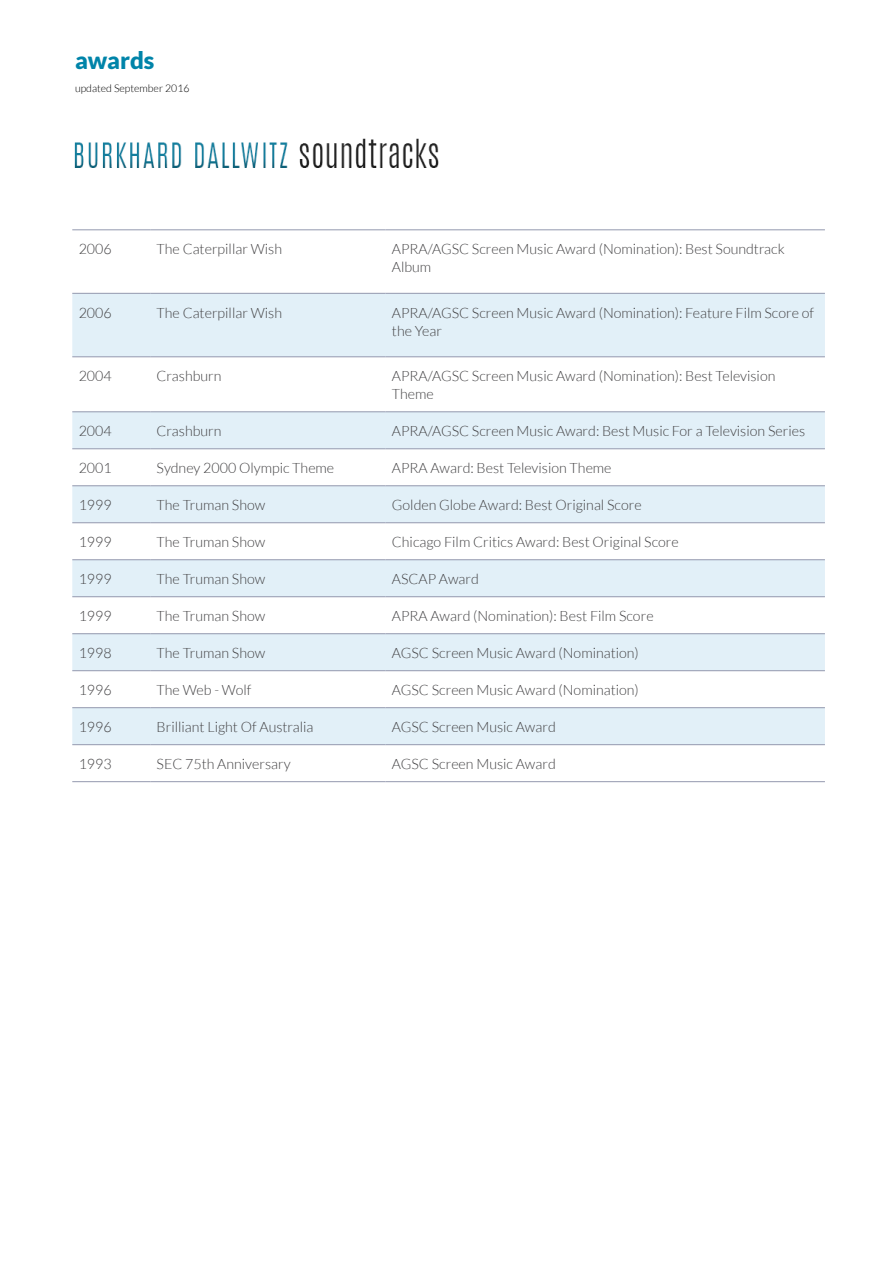
<style>
.page{position:relative;width:893px;height:1263px;background:#fff}
.page>*{position:absolute;margin:0;border:0;box-sizing:border-box;transform-origin:0 0}
.t1{font:900 24px "Lato";color:#0084a9}
.t2{font:300 14.25px/18px "Lato";color:#414042}
.t3{font:300 10.5px "Lato";color:#000}
</style>
<div class="page">
<img style="left:74px;top:138px;width:365px;height:30px">
<svg style="left:72px;top:294px;width:753px;height:450px;fill:#e2f0f8"></svg>
<hr style="left:72px;top:230px;width:78px;height:1px;background:#9398ae">
<hr style="left:150px;top:230px;width:236px;height:1px;background:#9398ae">
<hr style="left:386px;top:230px;width:439px;height:1px;background:#9398ae">
<hr style="left:72px;top:293px;width:78px;height:1px;background:#9398ae">
<hr style="left:150px;top:293px;width:236px;height:1px;background:#9398ae">
<hr style="left:386px;top:293px;width:439px;height:1px;background:#9398ae">
<hr style="left:72px;top:357px;width:78px;height:1px;background:#9398ae">
<hr style="left:150px;top:357px;width:236px;height:1px;background:#9398ae">
<hr style="left:386px;top:357px;width:439px;height:1px;background:#9398ae">
<hr style="left:72px;top:411px;width:78px;height:1px;background:#9398ae">
<hr style="left:150px;top:411px;width:236px;height:1px;background:#9398ae">
<hr style="left:386px;top:411px;width:439px;height:1px;background:#9398ae">
<hr style="left:72px;top:448px;width:78px;height:1px;background:#9398ae">
<hr style="left:150px;top:448px;width:236px;height:1px;background:#9398ae">
<hr style="left:386px;top:448px;width:439px;height:1px;background:#9398ae">
<hr style="left:72px;top:485px;width:78px;height:1px;background:#9398ae">
<hr style="left:150px;top:485px;width:236px;height:1px;background:#9398ae">
<hr style="left:386px;top:485px;width:439px;height:1px;background:#9398ae">
<hr style="left:72px;top:522px;width:78px;height:1px;background:#9398ae">
<hr style="left:150px;top:522px;width:236px;height:1px;background:#9398ae">
<hr style="left:386px;top:522px;width:439px;height:1px;background:#9398ae">
<hr style="left:72px;top:559px;width:78px;height:1px;background:#9398ae">
<hr style="left:150px;top:559px;width:236px;height:1px;background:#9398ae">
<hr style="left:386px;top:559px;width:439px;height:1px;background:#9398ae">
<hr style="left:72px;top:596px;width:78px;height:1px;background:#9398ae">
<hr style="left:150px;top:596px;width:236px;height:1px;background:#9398ae">
<hr style="left:386px;top:596px;width:439px;height:1px;background:#9398ae">
<hr style="left:72px;top:633px;width:78px;height:1px;background:#9398ae">
<hr style="left:150px;top:633px;width:236px;height:1px;background:#9398ae">
<hr style="left:386px;top:633px;width:439px;height:1px;background:#9398ae">
<hr style="left:72px;top:670px;width:78px;height:1px;background:#9398ae">
<hr style="left:150px;top:670px;width:236px;height:1px;background:#9398ae">
<hr style="left:386px;top:670px;width:439px;height:1px;background:#9398ae">
<hr style="left:72px;top:707px;width:78px;height:1px;background:#9398ae">
<hr style="left:150px;top:707px;width:236px;height:1px;background:#9398ae">
<hr style="left:386px;top:707px;width:439px;height:1px;background:#9398ae">
<hr style="left:72px;top:744px;width:78px;height:1px;background:#9398ae">
<hr style="left:150px;top:744px;width:236px;height:1px;background:#9398ae">
<hr style="left:386px;top:744px;width:439px;height:1px;background:#9398ae">
<hr style="left:72px;top:781px;width:78px;height:1px;background:#9398ae">
<hr style="left:150px;top:781px;width:236px;height:1px;background:#9398ae">
<hr style="left:386px;top:781px;width:439px;height:1px;background:#9398ae">
<h1 class="t1" style="left:75px;top:46px;width:81px">awards</h1>
<p class="t3" style="left:75px;top:82px;width:116px">updated September 2016</p>
<p class="t2" style="left:79px;top:240px;width:35px">2006</p>
<p class="t2" style="left:157px;top:240px;width:127px">The Caterpillar Wish</p>
<p class="t2" style="left:392px;top:240px;width:394px">APRA/AGSC Screen Music Award (Nomination): Best Soundtrack<br>Album</p>
<p class="t2" style="left:79px;top:303px;width:35px">2006</p>
<p class="t2" style="left:157px;top:303px;width:127px">The Caterpillar Wish</p>
<p class="t2" style="left:392px;top:303px;width:424px">APRA/AGSC Screen Music Award (Nomination): Feature Film Score of the Year</p>
<p class="t2" style="left:79px;top:367px;width:35px">2004</p>
<p class="t2" style="left:157px;top:367px;width:66px">Crashburn</p>
<p class="t2" style="left:392px;top:367px;width:385px">APRA/AGSC Screen Music Award (Nomination): Best Television<br>Theme</p>
<p class="t2" style="left:79px;top:422px;width:35px">2004</p>
<p class="t2" style="left:157px;top:422px;width:66px">Crashburn</p>
<p class="t2" style="left:392px;top:422px;width:415px">APRA/AGSC Screen Music Award: Best Music For a Television Series</p>
<p class="t2" style="left:79px;top:459px;width:35px">2001</p>
<p class="t2" style="left:157px;top:459px;width:179px">Sydney 2000 Olympic Theme</p>
<p class="t2" style="left:392px;top:459px;width:221px">APRA Award: Best Television Theme</p>
<p class="t2" style="left:79px;top:496px;width:35px">1999</p>
<p class="t2" style="left:157px;top:496px;width:110px">The Truman Show</p>
<p class="t2" style="left:392px;top:496px;width:251px">Golden Globe Award: Best Original Score</p>
<p class="t2" style="left:79px;top:533px;width:35px">1999</p>
<p class="t2" style="left:157px;top:533px;width:110px">The Truman Show</p>
<p class="t2" style="left:392px;top:533px;width:288px">Chicago Film Critics Award: Best Original Score</p>
<p class="t2" style="left:79px;top:570px;width:35px">1999</p>
<p class="t2" style="left:157px;top:570px;width:110px">The Truman Show</p>
<p class="t2" style="left:392px;top:570px;width:89px">ASCAP Award</p>
<p class="t2" style="left:79px;top:607px;width:35px">1999</p>
<p class="t2" style="left:157px;top:607px;width:110px">The Truman Show</p>
<p class="t2" style="left:392px;top:607px;width:263px">APRA Award (Nomination): Best Film Score</p>
<p class="t2" style="left:79px;top:644px;width:35px">1998</p>
<p class="t2" style="left:157px;top:644px;width:110px">The Truman Show</p>
<p class="t2" style="left:392px;top:644px;width:248px">AGSC Screen Music Award (Nomination)</p>
<p class="t2" style="left:79px;top:681px;width:35px">1996</p>
<p class="t2" style="left:157px;top:681px;width:96px">The Web - Wolf</p>
<p class="t2" style="left:392px;top:681px;width:248px">AGSC Screen Music Award (Nomination)</p>
<p class="t2" style="left:79px;top:718px;width:35px">1996</p>
<p class="t2" style="left:157px;top:718px;width:158px">Brilliant Light Of Australia</p>
<p class="t2" style="left:392px;top:718px;width:165px">AGSC Screen Music Award</p>
<p class="t2" style="left:79px;top:755px;width:35px">1993</p>
<p class="t2" style="left:157px;top:755px;width:136px">SEC 75th Anniversary</p>
<p class="t2" style="left:392px;top:755px;width:165px">AGSC Screen Music Award</p>
</div>
